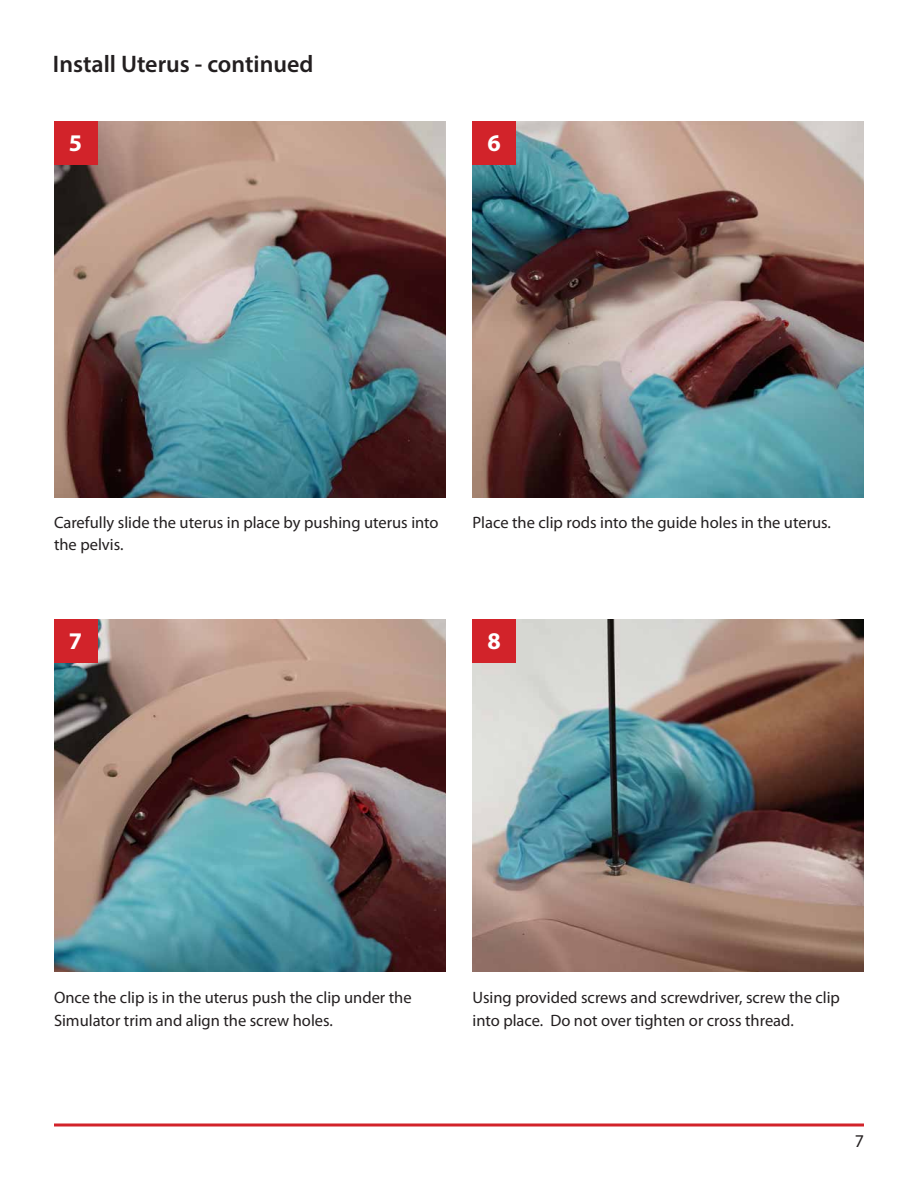
<style>
.page{position:relative;width:918px;height:1188px;background:#fff}
.page>*{position:absolute;margin:0;border:0;box-sizing:border-box;transform-origin:0 0}
.t1{font:600 24px "Myriad Pro";color:#231f20}
.t2{font:700 24px "Myriad Pro";color:#fff}
.t3{font:18px "Myriad Pro";color:#231f20}
.t4{font:16.5px/22.5px "Myriad Pro";color:#231f20}
</style>
<div class="page">
<img style="left:472px;top:122px;width:392px;height:376px">
<hr style="left:54px;top:1124px;width:810px;height:2px;background:#d2232a">
<img style="left:54px;top:122px;width:392px;height:376px">
<div style="left:54px;top:122px;width:43px;height:43px;background:#d2232a"></div>
<div style="left:472px;top:122px;width:44px;height:43px;background:#d2232a"></div>
<img style="left:54px;top:619px;width:392px;height:352px">
<img style="left:472px;top:619px;width:392px;height:352px">
<div style="left:54px;top:619px;width:43px;height:44px;background:#d2232a"></div>
<div style="left:472px;top:619px;width:44px;height:44px;background:#d2232a"></div>
<h1 class="t1" style="left:53px;top:49px;width:262px">Install Uterus - continued</h1>
<h1 class="t2" style="left:69px;top:127px;width:15px">5</h1>
<h1 class="t2" style="left:487px;top:127px;width:15px">6</h1>
<p class="t4" style="left:54px;top:510px;width:386px">Carefully slide the uterus in place by pushing uterus into the pelvis.</p>
<p class="t4" style="left:473px;top:510px;width:360px">Place the clip rods into the guide holes in the uterus.</p>
<h1 class="t2" style="left:69px;top:625px;width:15px">7</h1>
<h1 class="t2" style="left:487px;top:625px;width:15px">8</h1>
<p class="t4" style="left:54px;top:986px;width:359px">Once the clip is in the uterus push the clip under the<br>Simulator trim and align the screw holes.</p>
<p class="t4" style="left:473px;top:986px;width:369px">Using provided screws and screwdriver, screw the clip into place. Do not over tighten or cross thread.</p>
<p class="t3" style="left:855px;top:1130px;width:11px">7</p>
</div>
